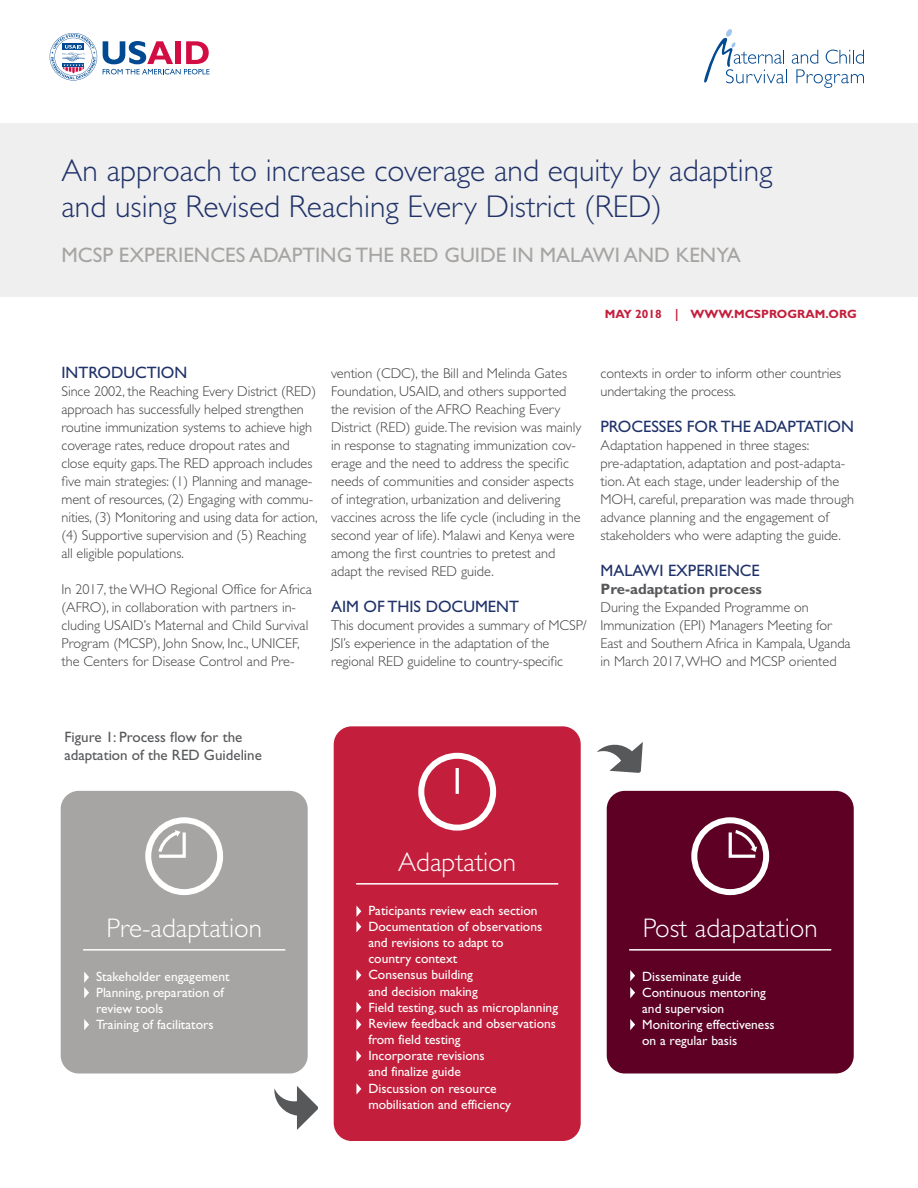
<style>
.page{position:relative;width:918px;height:1188px;background:#fff}
.page>*{position:absolute;margin:0;border:0;box-sizing:border-box;transform-origin:0 0}
.t1{font:300 31.5px/36px "Gill Sans";color:#1f3168}
.t2{font:300 27px "Gill Sans";color:#fff}
.t3{font:21px "Gill Sans";color:#a7a5a4}
.subhead{font:16.5px "Gill Sans";color:#1f3168}
.figure_title{font:15px/18px "Gill Sans";color:#57585a}
.big_sub{font:700 15px "Gill Sans";color:#57585a}
.BODY{font:300 14.25px/18px "Gill Sans";color:#3e3e3f}
.t4{font:13.5px/16.2px "Gill Sans";color:#fff}
.t5{font:700 12px "Gill Sans";color:#c31f3c}
</style>
<div class="page">
<div style="left:0;top:123px;width:918px;height:173px;background:#eeefee"></div>
<svg style="left:103px;top:41px;width:107px;height:33px"></svg>
<svg style="left:50px;top:33px;width:47px;height:48px"></svg>
<svg style="left:704px;top:29px;width:160px;height:59px"></svg>
<div style="left:61px;top:791px;width:247px;height:283px;background:#a7a5a4;border-radius:18px"></div>
<div style="left:334px;top:726px;width:247px;height:415px;background:#c31f3c;border-radius:18px"></div>
<div style="left:607px;top:791px;width:247px;height:283px;background:#5d0023;border-radius:18px"></div>
<div style="left:145px;top:817px;width:78px;height:78px;border:6px solid #fff;border-radius:50%"></div>
<svg style="left:156px;top:829px;width:30px;height:29px"></svg>
<div style="left:418px;top:753px;width:78px;height:78px;border:6px solid #fff;border-radius:50%"></div>
<hr style="left:456px;top:768px;width:3px;height:26px;background:#fff">
<div style="left:691px;top:817px;width:78px;height:78px;border:6px solid #fff;border-radius:50%"></div>
<svg style="left:728px;top:828px;width:31px;height:30px"></svg>
<hr style="left:83px;top:949px;width:202px;height:2px;background:#fff">
<hr style="left:356px;top:883px;width:202px;height:2px;background:#fff">
<hr style="left:629px;top:949px;width:202px;height:2px;background:#fff">
<svg style="left:84px;top:972px;width:5px;height:26px"></svg>
<svg style="left:84px;top:1019px;width:5px;height:11px"></svg>
<svg style="left:356px;top:906px;width:5px;height:26px"></svg>
<svg style="left:356px;top:969px;width:5px;height:12px"></svg>
<svg style="left:356px;top:1002px;width:5px;height:11px"></svg>
<svg style="left:356px;top:1019px;width:5px;height:11px"></svg>
<svg style="left:356px;top:1050px;width:5px;height:12px"></svg>
<svg style="left:356px;top:1083px;width:5px;height:12px"></svg>
<svg style="left:630px;top:970px;width:5px;height:11px"></svg>
<svg style="left:630px;top:987px;width:5px;height:11px"></svg>
<svg style="left:630px;top:1019px;width:5px;height:11px"></svg>
<svg style="left:274px;top:1086px;width:44px;height:44px"></svg>
<svg style="left:597px;top:742px;width:46px;height:31px"></svg>
<p class="t1" style="left:62px;top:153px;width:713px">An approach to increase coverage and equity by adapting and using Revised Reaching Every District (RED)</p>
<p class="t3" style="left:62px;top:243px;width:681px">MCSP EXPERIENCES ADAPTING THE RED GUIDE IN MALAWI AND KENYA</p>
<p class="t5" style="left:605px;top:307px;width:254px">MAY 2018 | WWW.MCSPROGRAM.ORG</p>
<p class="subhead" style="left:62px;top:363px;width:127px">INTRODUCTION</p>
<p class="BODY" style="left:62px;top:382px;width:258px">Since 2002, the Reaching Every District (RED) approach has successfully helped strengthen routine immunization systems to achieve high coverage rates, reduce dropout rates and close equity gaps.The RED approach includes five main strategies: (1) Planning and manage&shy;ment of resources, (2) Engaging with commu&shy;nities, (3) Monitoring and using data for action, (4) Supportive supervision and (5) Reaching all eligible populations.</p>
<p class="BODY" style="left:62px;top:580px;width:252px">In 2017, the WHO Regional Office for Africa (AFRO), in collaboration with partners in&shy;cluding USAID’s Maternal and Child Survival Program (MCSP), John Snow, Inc., UNICEF, the Centers for Disease Control and Pre-</p>
<p class="BODY" style="left:331px;top:364px;width:252px">vention (CDC), the Bill and Melinda Gates Foundation, USAID, and others supported the revision of the AFRO Reaching Every District (RED) guide.The revision was mainly in response to stagnating immunization cov&shy;erage and the need to address the specific needs of communities and consider aspects of integration, urbanization and delivering vaccines across the life cycle (including in the second year of life). Malawi and Kenya were among the first countries to pretest and adapt the revised RED guide.</p>
<p class="subhead" style="left:331px;top:597px;width:190px">AIM OF THIS DOCUMENT</p>
<p class="BODY" style="left:331px;top:616px;width:257px">This document provides a summary of MCSP/<br>JSI’s experience in the adaptation of the regional RED guideline to country-specific</p>
<p class="BODY" style="left:600px;top:364px;width:242px">contexts in order to inform other countries undertaking the process.</p>
<p class="subhead" style="left:600px;top:417px;width:255px">PROCESSES FOR THE ADAPTATION</p>
<p class="BODY" style="left:600px;top:436px;width:255px">Adaptation happened in three stages: pre-adaptation, adaptation and post-adapta&shy;tion. At each stage, under leadership of the MOH, careful, preparation was made through advance planning and the engagement of stakeholders who were adapting the guide.</p>
<p class="subhead" style="left:600px;top:561px;width:161px">MALAWI EXPERIENCE</p>
<p class="big_sub" style="left:600px;top:580px;width:163px">Pre-adaptation process</p>
<p class="BODY" style="left:600px;top:598px;width:252px">During the Expanded Programme on Immunization (EPI) Managers Meeting for East and Southern Africa in Kampala, Uganda in March 2017, WHO and MCSP oriented</p>
<p class="figure_title" style="left:64px;top:728px;width:199px">Figure 1: Process flow for the adaptation of the RED Guideline</p>
<p class="t2" style="left:398px;top:847px;width:119px">Adaptation</p>
<p class="t4" style="left:368px;top:902px;width:191px">Paticipants review each section<br>Documentation of observations and revisions to adapt to<br>country context<br>Consensus building<br>and decision making<br>Field testing, such as microplanning<br>Review feedback and observations from field testing<br>Incorporate revisions<br>and finalize guide<br>Discussion on resource mobilisation and efficiency</p>
<p class="t2" style="left:106px;top:913px;width:157px">Pre-adaptation</p>
<p class="t2" style="left:643px;top:913px;width:177px">Post adapatation</p>
<p class="t4" style="left:96px;top:968px;width:135px">Stakeholder engagement<br>Planning, preparation of review tools<br>Training of facilitators</p>
<p class="t4" style="left:642px;top:968px;width:134px">Disseminate guide<br>Continuous mentoring and supervsion<br>Monitoring effectiveness on a regular basis</p>
</div>
